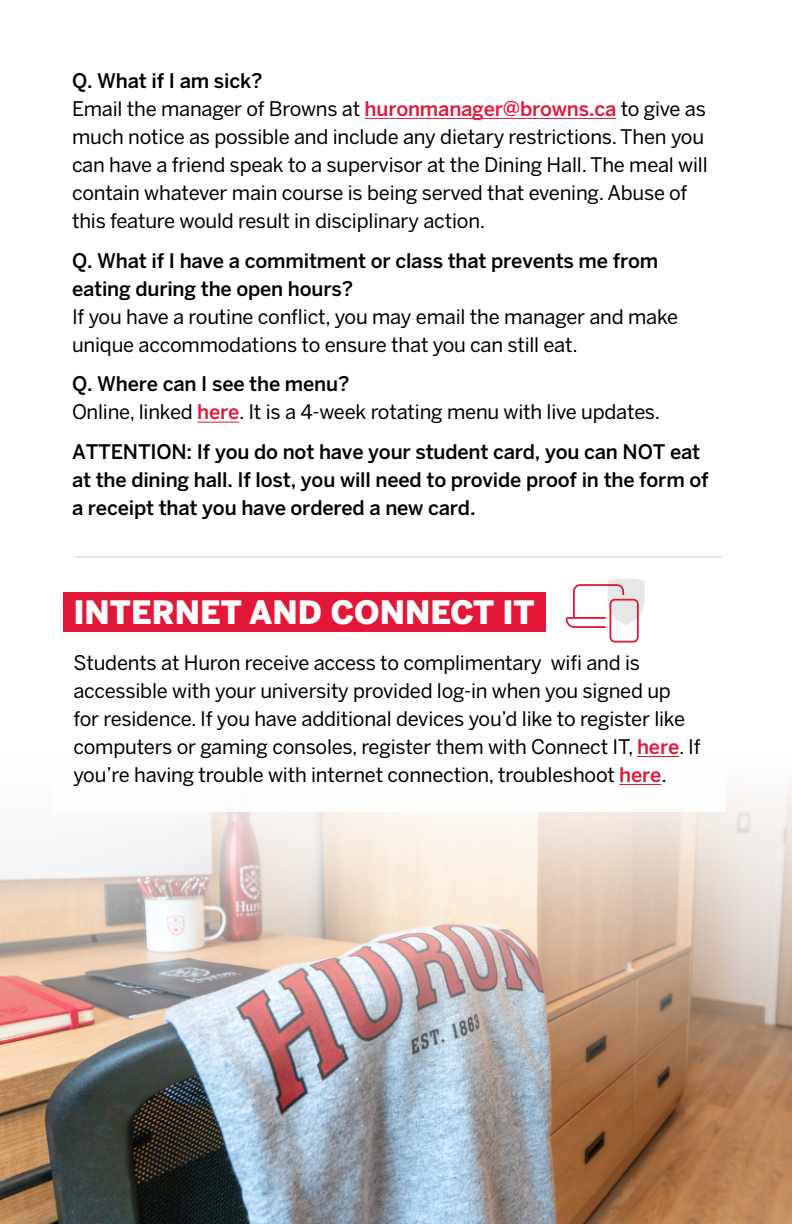
<style>
.page{position:relative;width:792px;height:1224px;background:#fff}
.page>*{position:absolute;margin:0;border:0;box-sizing:border-box;transform-origin:0 0}
.intro{font:900 32px "Benton Sans";color:#fff}
.intro-2{font:20px/28px "Benton Sans";letter-spacing:-.01em;color:#000}
.intro-3{font:500 20px/28px "Benton Sans";letter-spacing:-.01em;color:#000}
.s1{font-weight:500;color:#e31838}
</style>
<div class="page">
<img style="left:0;top:784px;width:792px;height:440px">
<div style="left:54px;top:660px;width:672px;height:152px;background:#fff"></div>
<div style="left:63px;top:592px;width:483px;height:40px;background:#e31838"></div>
<hr style="left:365px;top:118px;width:251px;height:1px;background:#e31838">
<hr style="left:197px;top:422px;width:42px;height:1px;background:#e31838">
<hr style="left:74px;top:556px;width:648px;height:2px;background:#e7e8e9">
<hr style="left:637px;top:756px;width:42px;height:1px;background:#e31838">
<hr style="left:619px;top:784px;width:42px;height:1px;background:#e31838">
<svg style="left:566px;top:578px;width:79px;height:65px"></svg>
<p class="intro-3" style="left:72px;top:66px;width:192px">Q. What if I am sick?</p>
<p class="intro-2" style="left:72px;top:94px;width:637px">Email the manager of Browns at <span class="s1">huronmanager@browns.ca</span> to give as much notice as possible and include any dietary restrictions. Then you can have a friend speak to a supervisor at the Dining Hall. The meal will contain whatever main course is being served that evening. Abuse of this feature would result in disciplinary action.</p>
<p class="intro-3" style="left:72px;top:246px;width:588px">Q. What if I have a commitment or class that prevents me from eating during the open hours?</p>
<p class="intro-2" style="left:72px;top:302px;width:608px">If you have a routine conflict, you may email the manager and make unique accommodations to ensure that you can still eat.</p>
<p class="intro-3" style="left:72px;top:370px;width:279px">Q. Where can I see the menu?</p>
<p class="intro-2" style="left:72px;top:398px;width:590px">Online, linked <span class="s1">here</span>. It is a 4-week rotating menu with live updates.</p>
<p class="intro-3" style="left:72px;top:438px;width:638px">ATTENTION: If you do not have your student card, you can NOT eat at the dining hall. If lost, you will need to provide proof in the form of a receipt that you have ordered a new card.</p>
<p class="intro" style="left:73px;top:593px;width:463px">INTERNET AND CONNECT IT</p>
<p class="intro-2" style="left:73px;top:648px;width:629px">Students at Huron receive access to complimentary wifi and is accessible with your university provided log-in when you signed up for residence. If you have additional devices you’d like to register like computers or gaming consoles, register them with Connect IT, <span class="s1">here</span>. If you’re having trouble with internet connection, troubleshoot <span class="s1">here</span>.</p>
</div>
